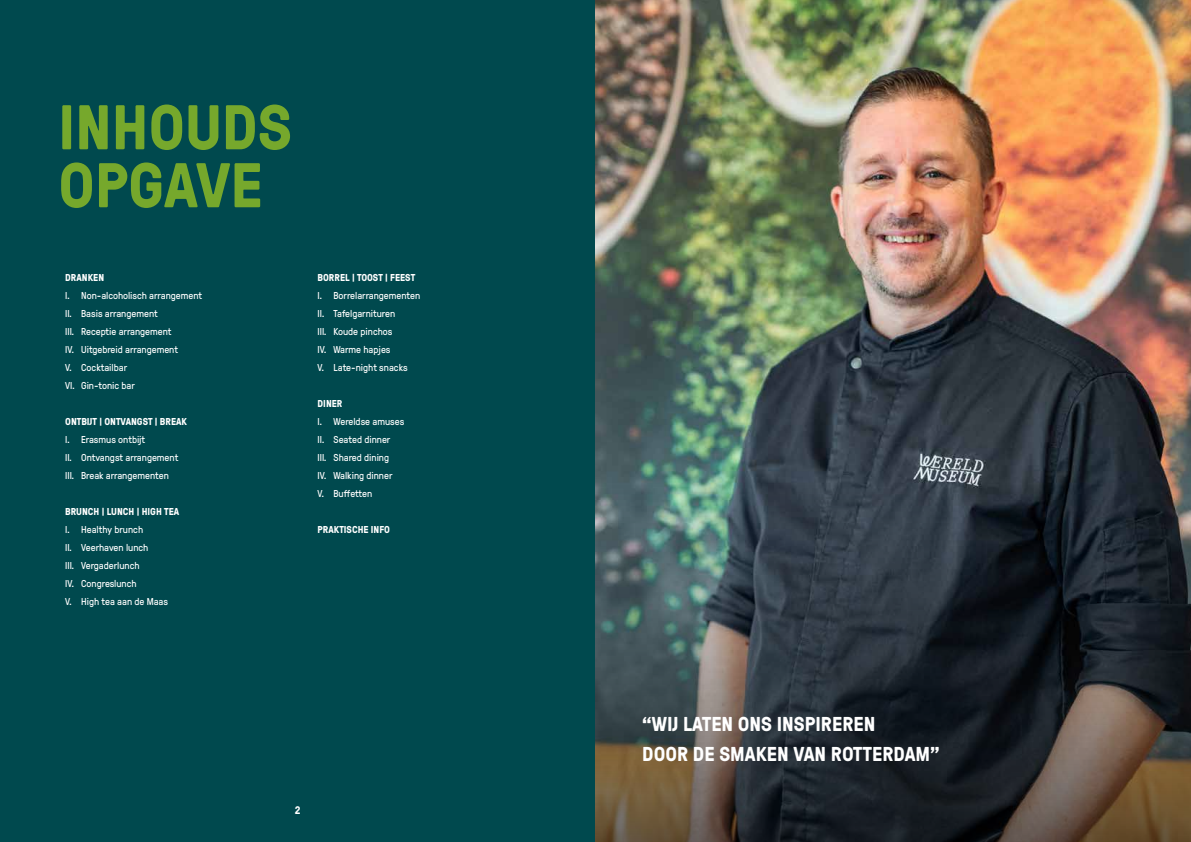
<style>
.page{position:relative;width:1191px;height:842px;background:#fff}
.page>*{position:absolute;margin:0;border:0;box-sizing:border-box;transform-origin:0 0}
.t1{font:700 63px/58px "GT Pressura";color:#76a82c}
.t2{font:700 20.1px/29.6px "GT Pressura";color:#fff}
.t3{font:700 11px "GT Pressura";color:#fff}
.t4{font:10px/18px "GT Pressura";color:#fff}
.t5{font:700 10px "GT Pressura";color:#fff}
</style>
<div class="page">
<div style="left:0;top:0;width:595px;height:842px;background:#00494e"></div>
<img style="left:595px;top:0;width:596px;height:336px">
<img style="left:595px;top:336px;width:596px;height:506px">
<h1 class="t1" style="left:58px;top:96px;width:235px">INHOUDS<br>OPGAVE</h1>
<p class="t5" style="left:65px;top:270px;width:40px">DRANKEN</p>
<p class="t4" style="left:65px;top:286px;width:138px">I. Non-alcoholisch arrangement<br>II. Basis arrangement<br>III. Receptie arrangement<br>IV. Uitgebreid arrangement<br>V. Cocktailbar<br>VI. Gin-tonic bar</p>
<p class="t5" style="left:65px;top:414px;width:123px">ONTBIJT | ONTVANGST | BREAK</p>
<p class="t4" style="left:65px;top:430px;width:115px">I. Erasmus ontbijt<br>II. Ontvangst arrangement<br>III. Break arrangementen</p>
<p class="t5" style="left:65px;top:504px;width:115px">BRUNCH | LUNCH | HIGH TEA</p>
<p class="t4" style="left:65px;top:520px;width:104px">I. Healthy brunch<br>II. Veerhaven lunch<br>III. Vergaderlunch<br>IV. Congreslunch<br>V. High tea aan de Maas</p>
<p class="t5" style="left:317px;top:270px;width:99px">BORREL | TOOST | FEEST</p>
<p class="t4" style="left:317px;top:286px;width:104px">I. Borrelarrangementen<br>II. Tafelgarnituren<br>III. Koude pinchos<br>IV. Warme hapjes<br>V. Late-night snacks</p>
<p class="t5" style="left:317px;top:396px;width:26px">DINER</p>
<p class="t4" style="left:317px;top:412px;width:88px">I. Wereldse amuses<br>II. Seated dinner<br>III. Shared dining<br>IV. Walking dinner<br>V. Buffetten</p>
<p class="t5" style="left:317px;top:522px;width:74px">PRAKTISCHE INFO</p>
<p class="t3" style="left:295px;top:802px;width:7px">2</p>
<h2 class="t2" style="left:642px;top:708px;width:299px">“WIJ LATEN ONS INSPIREREN<br>DOOR DE SMAKEN VAN ROTTERDAM”</h2>
</div>
